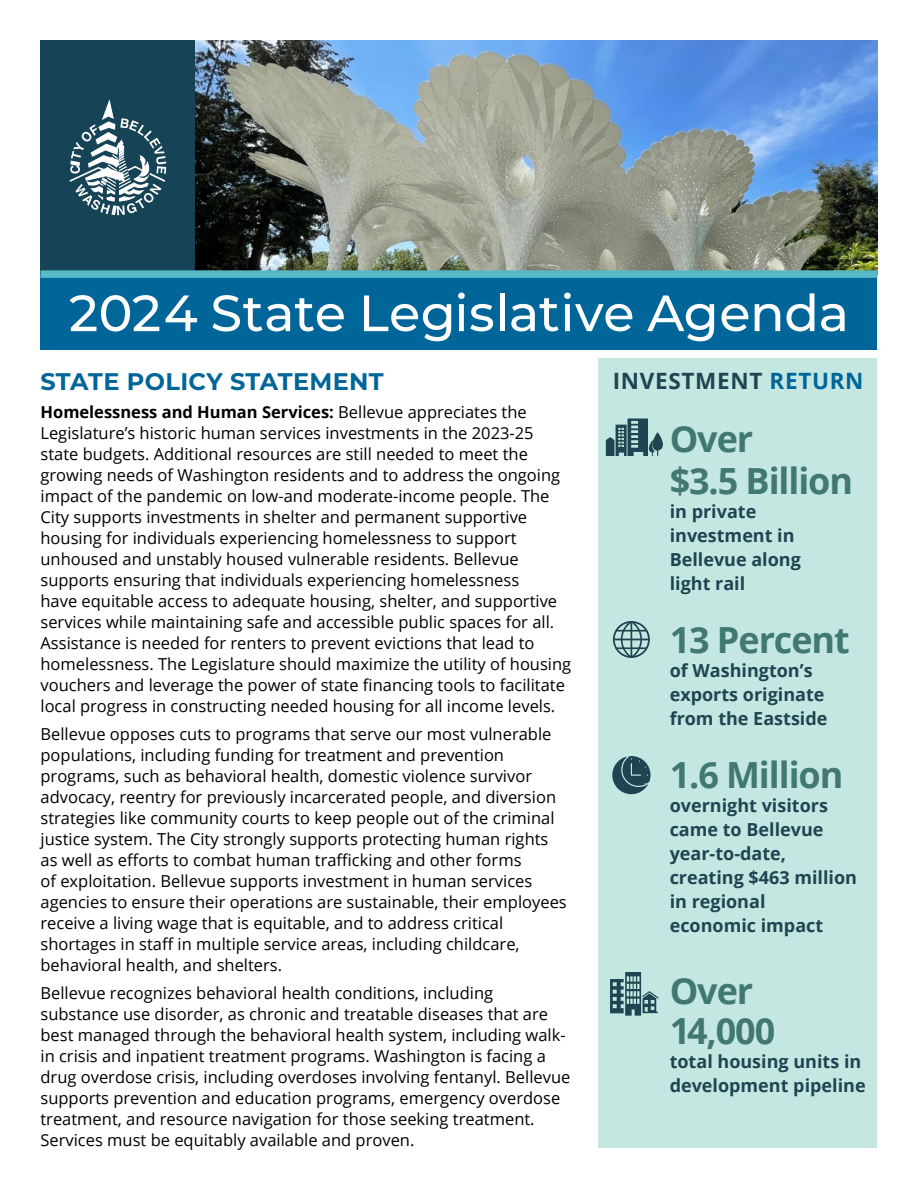
<style>
.page{position:relative;width:918px;height:1188px;background:#fff}
.page>*{position:absolute;margin:0;border:0;box-sizing:border-box;transform-origin:0 0}
.headers{font:500 51px "Montserrat";color:#fff}
.invest_blue_text{font:700 36px "Open Sans";letter-spacing:-.03em;color:#42796f}
.headers-2{font:700 24px "Montserrat";letter-spacing:.015em;color:#006598}
.t1{font:700 22.5px "Open Sans";letter-spacing:.03em;color:#204552}
.invest_blue_text-2{font:700 18px/24px "Open Sans";color:#204552}
.Main_Text_style{font:16.5px/21px "Open Sans";color:#000}
.s1{font-weight:700}
.s2{color:#006598}
</style>
<div class="page">
<div style="left:598px;top:358px;width:280px;height:790px;background:#c5e7e2"></div>
<img style="left:195px;top:40px;width:682px;height:230px">
<div style="left:40px;top:274px;width:838px;height:76px;background:#006598"></div>
<div style="left:40px;top:40px;width:155px;height:234px;background:#164356"></div>
<svg style="left:69px;top:99px;width:97px;height:116px"></svg>
<div style="left:40px;top:270px;width:838px;height:8px;background:#57b9c3"></div>
<svg style="left:614px;top:622px;width:35px;height:35px"></svg>
<div style="left:613px;top:621px;width:37px;height:37px;border:2px solid #204552;border-radius:50%"></div>
<hr style="left:631px;top:621px;width:1px;height:37px;background:#204552">
<hr style="left:614px;top:639px;width:35px;height:1px;background:#204552">
<hr style="left:616px;top:630px;width:31px;height:2px;background:#204552">
<hr style="left:616px;top:647px;width:31px;height:2px;background:#204552">
<svg style="left:612px;top:756px;width:39px;height:38px"></svg>
<svg style="left:610px;top:972px;width:49px;height:44px"></svg>
<svg style="left:606px;top:419px;width:57px;height:37px"></svg>
<p class="headers" style="left:69px;top:277px;width:782px">2024 State Legislative Agenda</p>
<p class="headers-2" style="left:40px;top:365px;width:345px">STATE POLICY STATEMENT</p>
<p class="Main_Text_style" style="left:40px;top:401px;width:532px"><span class="s1">Homelessness and Human Services:</span> Bellevue appreciates the Legislature’s historic human services investments in the 2023-25 state budgets. Additional resources are still needed to meet the growing needs of Washington residents and to address the ongoing impact of the pandemic on low-and moderate-income people. The City supports investments in shelter and permanent supportive housing for individuals experiencing homelessness to support unhoused and unstably housed vulnerable residents. Bellevue supports ensuring that individuals experiencing homelessness<br>have equitable access to adequate housing, shelter, and supportive services while maintaining safe and accessible public spaces for all.<br>Assistance is needed for renters to prevent evictions that lead to homelessness. The Legislature should maximize the utility of housing vouchers and leverage the power of state financing tools to facilitate local progress in constructing needed housing for all income levels.</p>
<p class="Main_Text_style" style="left:40px;top:723px;width:528px">Bellevue opposes cuts to programs that serve our most vulnerable populations, including funding for treatment and prevention programs, such as behavioral health, domestic violence survivor advocacy, reentry for previously incarcerated people, and diversion strategies like community courts to keep people out of the criminal justice system. The City strongly supports protecting human rights as well as efforts to combat human trafficking and other forms<br>of exploitation. Bellevue supports investment in human services agencies to ensure their operations are sustainable, their employees receive a living wage that is equitable, and to address critical shortages in staff in multiple service areas, including childcare, behavioral health, and shelters.</p>
<p class="Main_Text_style" style="left:40px;top:982px;width:531px">Bellevue recognizes behavioral health conditions, including substance use disorder, as chronic and treatable diseases that are best managed through the behavioral health system, including walk&shy;in crisis and inpatient treatment programs. Washington is facing a drug overdose crisis, including overdoses involving fentanyl. Bellevue supports prevention and education programs, emergency overdose treatment, and resource navigation for those seeking treatment.<br>Services must be equitably available and proven.</p>
<p class="t1" style="left:613px;top:365px;width:252px">INVESTMENT <span class="s2">RETURN</span></p>
<p class="invest_blue_text" style="left:670px;top:414px;width:85px">Over</p>
<p class="invest_blue_text" style="left:670px;top:456px;width:185px">$3.5 Billion</p>
<p class="invest_blue_text-2" style="left:670px;top:499px;width:133px">in private investment in<br>Bellevue along</p>
<p class="invest_blue_text-2" style="left:670px;top:571px;width:77px">light rail</p>
<p class="invest_blue_text" style="left:670px;top:615px;width:182px">13 Percent</p>
<p class="invest_blue_text-2" style="left:670px;top:658px;width:144px">of Washington’s</p>
<p class="invest_blue_text-2" style="left:670px;top:682px;width:156px">exports originate</p>
<p class="invest_blue_text-2" style="left:670px;top:706px;width:159px">from the Eastside</p>
<p class="invest_blue_text" style="left:670px;top:750px;width:175px">1.6 Million</p>
<p class="invest_blue_text-2" style="left:670px;top:793px;width:160px">overnight visitors came to Bellevue year-to-date,</p>
<p class="invest_blue_text-2" style="left:670px;top:865px;width:189px">creating $463 million in regional</p>
<p class="invest_blue_text-2" style="left:670px;top:913px;width:155px">economic impact</p>
<p class="invest_blue_text" style="left:670px;top:965px;width:85px">Over</p>
<p class="invest_blue_text" style="left:670px;top:1006px;width:107px">14,000</p>
<p class="invest_blue_text-2" style="left:670px;top:1049px;width:197px">total housing units in development pipeline</p>
</div>
